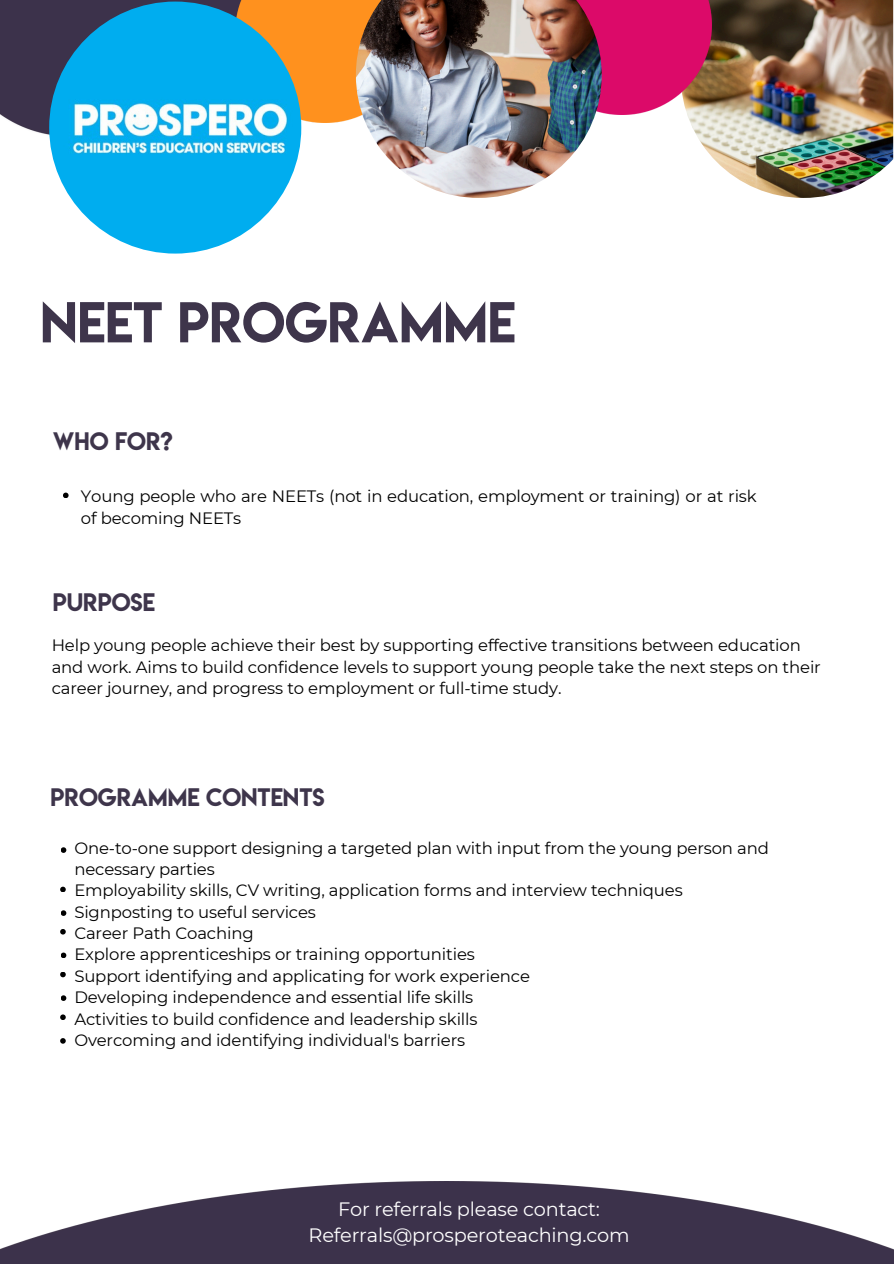
<style>
.page{position:relative;width:894px;height:1264px;background:#fff}
.page>*{position:absolute;margin:0;border:0;box-sizing:border-box;transform-origin:0 0}
.t1{font:51px "Lemon Milk";color:#3e354b}
.t2{font:22.5px "Lemon Milk";color:#3e354b}
.t3{font:19.35px/25.8px "Montserrat";letter-spacing:-.01em;color:#fff;text-align:center}
.t4{font:16.5px/21.3px "Montserrat";letter-spacing:-.01em;color:#000}
</style>
<div class="page">
<img style="left:0;top:0;width:893px;height:1044px">
<img style="left:680px;top:0;width:212px;height:198px">
<div style="left:235px;top:0;width:121px;height:123px;background:#ff911e"></div>
<img style="left:601px;top:0;width:110px;height:114px">
<img style="left:356px;top:0;width:245px;height:198px">
<img style="left:49px;top:2px;width:252px;height:251px;border-radius:50%">
<img style="left:0;top:1181px;width:893px;height:82px">
<svg style="left:61px;top:847px;width:5px;height:5px"></svg>
<svg style="left:60px;top:886px;width:6px;height:6px"></svg>
<svg style="left:61px;top:910px;width:5px;height:5px"></svg>
<svg style="left:60px;top:928px;width:6px;height:6px"></svg>
<svg style="left:61px;top:952px;width:5px;height:6px"></svg>
<svg style="left:60px;top:971px;width:6px;height:6px"></svg>
<svg style="left:61px;top:995px;width:5px;height:5px"></svg>
<svg style="left:60px;top:1014px;width:6px;height:6px"></svg>
<svg style="left:60px;top:1038px;width:6px;height:5px"></svg>
<svg style="left:63px;top:492px;width:6px;height:6px"></svg>
<p class="t1" style="left:40px;top:286px;width:476px">NEET PROGRAMME</p>
<p class="t2" style="left:53px;top:425px;width:121px">WHO FOR?</p>
<p class="t4" style="left:81px;top:486px;width:677px">Young people who are NEETs (not in education, employment or training) or at risk of becoming NEETs</p>
<p class="t2" style="left:53px;top:586px;width:104px">PURPOSE</p>
<p class="t4" style="left:52px;top:635px;width:770px">Help young people achieve their best by supporting effective transitions between education and work. Aims to build confidence levels to support young people take the next steps on their career journey, and progress to employment or full-time study.</p>
<p class="t2" style="left:51px;top:781px;width:275px">PROGRAMME CONTENTS</p>
<p class="t4" style="left:74px;top:837px;width:695px">One-to-one support designing a targeted plan with input from the young person and necessary parties</p>
<p class="t4" style="left:74px;top:879px;width:609px">Employability skills, CV writing, application forms and interview techniques</p>
<h1 class="t4" style="left:74px;top:901px;width:243px">Signposting to useful services</h1>
<h2 class="t4" style="left:74px;top:922px;width:181px">Career Path Coaching</h2>
<p class="t4" style="left:74px;top:943px;width:402px">Explore apprenticeships or training opportunities</p>
<h2 class="t4" style="left:74px;top:965px;width:457px">Support identifying and applicating for work experience</h2>
<p class="t4" style="left:74px;top:986px;width:400px">Developing independence and essential life skills</p>
<h2 class="t4" style="left:74px;top:1008px;width:404px">Activities to build confidence and leadership skills</h2>
<p class="t4" style="left:74px;top:1029px;width:392px">Overcoming and identifying individual's barriers</p>
<p class="t3" style="left:308px;top:1196px;width:322px">For referrals please contact:<br>Referrals@prosperoteaching.com</p>
</div>
